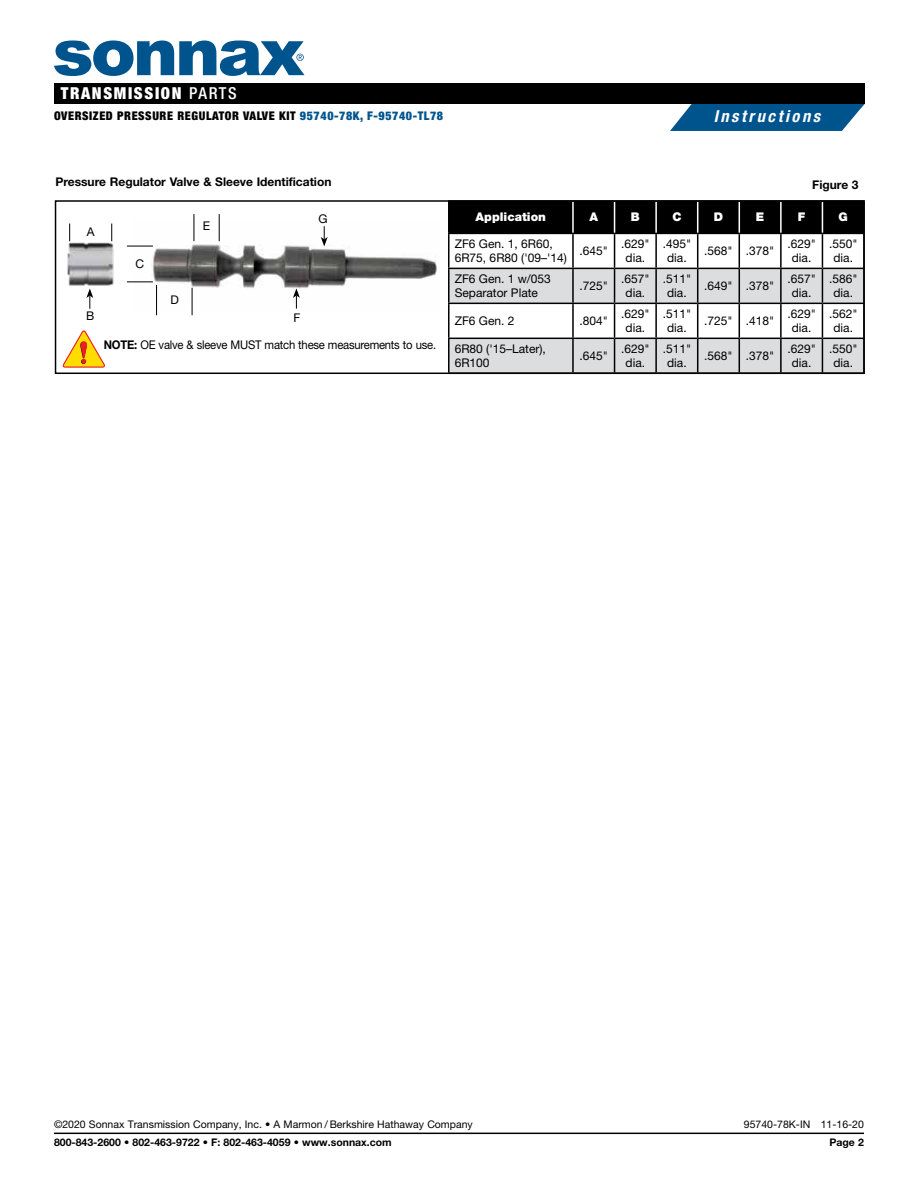
<style>
.page{position:relative;width:918px;height:1188px;background:#fff}
.page>*{position:absolute;margin:0;border:0;box-sizing:border-box;transform-origin:0 0}
.t1{font:900 condensed 16.5px "Helvetica Neue LT Std";letter-spacing:.1em;color:#fff}
.t2{font:italic 700 condensed 16.5px "Helvetica Neue LT Std";letter-spacing:.155em;color:#fff}
.t3{font:12px/14.4px "Helvetica Neue LT Std";color:#000;text-align:center}
.t4{font:900 condensed 12px "Helvetica Neue LT Std";letter-spacing:.05em;color:#000}
.t5{font:12px "Helvetica Neue LT Std";letter-spacing:-.02em;color:#000;scale:.94 1}
.t6{font:700 12px "Helvetica Neue LT Std";color:#000}
.t7{font:900 12px "Helvetica Neue LT Std";color:#fff}
.t8{font:10.5px "Helvetica Neue LT Std";color:#000}
.t9{font:700 10.5px "Helvetica Neue LT Std";color:#000}
.s1{font-weight:500}
.s2{color:#00548e}
.s3{font-weight:700}
</style>
<div class="page">
<img style="left:67px;top:241px;width:47px;height:45px">
<svg style="left:86px;top:289px;width:7px;height:20px"></svg>
<svg style="left:69px;top:224px;width:1px;height:17px"></svg>
<svg style="left:111px;top:224px;width:1px;height:17px"></svg>
<svg style="left:63px;top:330px;width:42px;height:38px"></svg>
<img style="left:135px;top:219px;width:302px;height:92px">
<svg style="left:127px;top:246px;width:26px;height:1px"></svg>
<svg style="left:127px;top:281px;width:26px;height:1px"></svg>
<hr style="left:156px;top:285px;width:1px;height:30px;background:#000">
<svg style="left:192px;top:288px;width:1px;height:27px"></svg>
<svg style="left:194px;top:214px;width:1px;height:27px"></svg>
<svg style="left:219px;top:214px;width:1px;height:27px"></svg>
<svg style="left:293px;top:288px;width:7px;height:21px"></svg>
<svg style="left:321px;top:226px;width:7px;height:20px"></svg>
<div style="left:450px;top:203px;width:412px;height:30px;background:#000"></div>
<svg style="left:450px;top:269px;width:412px;height:102px"></svg>
<hr style="left:448px;top:234px;width:2px;height:34px;background:#000">
<hr style="left:572px;top:234px;width:2px;height:34px;background:#000">
<hr style="left:614px;top:234px;width:1px;height:34px;background:#000">
<hr style="left:655px;top:234px;width:2px;height:34px;background:#000">
<hr style="left:697px;top:234px;width:1px;height:34px;background:#000">
<hr style="left:739px;top:234px;width:1px;height:34px;background:#000">
<hr style="left:780px;top:234px;width:2px;height:34px;background:#000">
<hr style="left:822px;top:234px;width:1px;height:34px;background:#000">
<hr style="left:448px;top:268px;width:125px;height:1px;background:#000">
<hr style="left:448px;top:269px;width:2px;height:34px;background:#000">
<hr style="left:573px;top:268px;width:42px;height:1px;background:#000">
<hr style="left:615px;top:268px;width:41px;height:1px;background:#000">
<hr style="left:656px;top:268px;width:42px;height:1px;background:#000">
<hr style="left:698px;top:268px;width:41px;height:1px;background:#000">
<hr style="left:739px;top:268px;width:42px;height:1px;background:#000">
<hr style="left:781px;top:268px;width:41px;height:1px;background:#000">
<hr style="left:822px;top:268px;width:43px;height:1px;background:#000">
<hr style="left:448px;top:303px;width:125px;height:1px;background:#000">
<hr style="left:448px;top:304px;width:2px;height:34px;background:#000">
<hr style="left:573px;top:303px;width:42px;height:1px;background:#000">
<hr style="left:572px;top:304px;width:2px;height:34px;background:#000">
<hr style="left:656px;top:303px;width:42px;height:1px;background:#000">
<hr style="left:698px;top:303px;width:41px;height:1px;background:#000">
<hr style="left:697px;top:304px;width:1px;height:34px;background:#000">
<hr style="left:739px;top:303px;width:42px;height:1px;background:#000">
<hr style="left:739px;top:304px;width:1px;height:34px;background:#000">
<hr style="left:781px;top:303px;width:41px;height:1px;background:#000">
<hr style="left:780px;top:304px;width:2px;height:34px;background:#000">
<hr style="left:822px;top:303px;width:43px;height:1px;background:#000">
<hr style="left:822px;top:304px;width:1px;height:34px;background:#000">
<hr style="left:448px;top:338px;width:125px;height:1px;background:#000">
<hr style="left:448px;top:339px;width:2px;height:34px;background:#000">
<hr style="left:573px;top:338px;width:42px;height:1px;background:#000">
<hr style="left:572px;top:339px;width:2px;height:34px;background:#000">
<hr style="left:614px;top:339px;width:1px;height:34px;background:#000">
<hr style="left:656px;top:338px;width:42px;height:1px;background:#000">
<hr style="left:655px;top:339px;width:2px;height:34px;background:#000">
<hr style="left:698px;top:338px;width:41px;height:1px;background:#000">
<hr style="left:697px;top:339px;width:1px;height:34px;background:#000">
<hr style="left:739px;top:338px;width:42px;height:1px;background:#000">
<hr style="left:739px;top:339px;width:1px;height:34px;background:#000">
<hr style="left:781px;top:338px;width:41px;height:1px;background:#000">
<hr style="left:780px;top:339px;width:2px;height:34px;background:#000">
<hr style="left:822px;top:338px;width:43px;height:1px;background:#000">
<hr style="left:822px;top:339px;width:1px;height:34px;background:#000">
<hr style="left:448px;top:202px;width:2px;height:31px;background:#000">
<hr style="left:448px;top:233px;width:125px;height:1px;background:#000">
<hr style="left:573px;top:233px;width:42px;height:1px;background:#000">
<hr style="left:615px;top:233px;width:41px;height:1px;background:#000">
<hr style="left:656px;top:233px;width:42px;height:1px;background:#000">
<hr style="left:698px;top:233px;width:41px;height:1px;background:#000">
<hr style="left:739px;top:233px;width:42px;height:1px;background:#000">
<hr style="left:781px;top:233px;width:41px;height:1px;background:#000">
<hr style="left:822px;top:233px;width:43px;height:1px;background:#000">
<hr style="left:614px;top:202px;width:1px;height:31px;background:#fff">
<hr style="left:655px;top:202px;width:2px;height:31px;background:#fff">
<hr style="left:697px;top:202px;width:1px;height:31px;background:#fff">
<hr style="left:739px;top:202px;width:1px;height:31px;background:#fff">
<hr style="left:780px;top:202px;width:2px;height:31px;background:#fff">
<hr style="left:822px;top:202px;width:1px;height:31px;background:#fff">
<hr style="left:572px;top:202px;width:2px;height:31px;background:#fff">
<hr style="left:572px;top:269px;width:2px;height:34px;background:#000">
<hr style="left:614px;top:269px;width:1px;height:34px;background:#000">
<hr style="left:655px;top:269px;width:2px;height:34px;background:#000">
<hr style="left:697px;top:269px;width:1px;height:34px;background:#000">
<hr style="left:739px;top:269px;width:1px;height:34px;background:#000">
<hr style="left:780px;top:269px;width:2px;height:34px;background:#000">
<hr style="left:822px;top:269px;width:1px;height:34px;background:#000">
<hr style="left:615px;top:303px;width:41px;height:1px;background:#000">
<hr style="left:614px;top:304px;width:1px;height:34px;background:#000">
<hr style="left:655px;top:304px;width:2px;height:34px;background:#000">
<hr style="left:615px;top:338px;width:41px;height:1px;background:#000">
<div style="left:55px;top:200px;width:810px;height:174px;border:2px solid #000"></div>
<hr style="left:54px;top:1133px;width:810px;height:1px;background:#000">
<svg style="left:670px;top:104px;width:195px;height:27px"></svg>
<div style="left:54px;top:83px;width:811px;height:21px;background:#000"></div>
<svg style="left:54px;top:40px;width:250px;height:36px"></svg>
<h1 class="t1" style="left:61px;top:83px;width:178px">TRANSMISSION <span class="s1">PARTS</span></h1>
<p class="t4" style="left:54px;top:109px;width:391px">OVERSIZED PRESSURE REGULATOR VALVE KIT <span class="s2">95740-78K, F-95740-TL78</span></p>
<h1 class="t2" style="left:714px;top:107px;width:108px">Instructions</h1>
<p class="t6" style="left:55px;top:175px;width:278px">Pressure Regulator Valve &amp; Sleeve Identification</p>
<p class="t6" style="left:812px;top:177px;width:48px">Figure 3</p>
<p class="t7" style="left:476px;top:210px;width:72px">Application</p>
<p class="t7" style="left:589px;top:210px;width:10px">A</p>
<p class="t7" style="left:631px;top:210px;width:10px">B</p>
<p class="t7" style="left:672px;top:210px;width:11px">C</p>
<p class="t7" style="left:714px;top:210px;width:11px">D</p>
<p class="t7" style="left:756px;top:210px;width:10px">E</p>
<p class="t7" style="left:798px;top:210px;width:9px">F</p>
<p class="t7" style="left:839px;top:210px;width:11px">G</p>
<p class="t3" style="left:455px;top:236px;width:114px;text-align:left">ZF6 Gen. 1, 6R60,<br>6R75, 6R80 ('09–'14)</p>
<p class="t3" style="left:580px;top:244px;width:30px">.645"</p>
<p class="t3" style="left:621px;top:236px;width:30px">.629" dia.</p>
<p class="t3" style="left:663px;top:236px;width:30px">.495" dia.</p>
<p class="t3" style="left:704px;top:244px;width:72px">.568" .378"</p>
<p class="t3" style="left:787px;top:236px;width:30px">.629" dia.</p>
<p class="t3" style="left:829px;top:236px;width:30px">.550" dia.</p>
<p class="t3" style="left:455px;top:271px;width:98px;text-align:left">ZF6 Gen. 1 w/053<br>Separator Plate</p>
<p class="t3" style="left:580px;top:279px;width:30px">.725"</p>
<p class="t3" style="left:621px;top:271px;width:30px">.657" dia.</p>
<p class="t3" style="left:663px;top:271px;width:30px">.511" dia.</p>
<p class="t3" style="left:704px;top:279px;width:72px">.649" .378"</p>
<p class="t3" style="left:787px;top:271px;width:30px">.657" dia.</p>
<p class="t3" style="left:829px;top:271px;width:30px">.586" dia.</p>
<p class="t3" style="left:455px;top:313px;width:61px">ZF6 Gen. 2</p>
<p class="t3" style="left:580px;top:313px;width:30px">.804"</p>
<p class="t3" style="left:621px;top:306px;width:30px">.629" dia.</p>
<p class="t3" style="left:663px;top:306px;width:30px">.511" dia.</p>
<p class="t3" style="left:704px;top:313px;width:72px">.725" .418"</p>
<p class="t3" style="left:787px;top:306px;width:30px">.629" dia.</p>
<p class="t3" style="left:829px;top:306px;width:30px">.562" dia.</p>
<p class="t3" style="left:455px;top:341px;width:93px;text-align:left">6R80 ('15–Later),<br>6R100</p>
<p class="t3" style="left:580px;top:348px;width:30px">.645"</p>
<p class="t3" style="left:621px;top:341px;width:30px">.629" dia.</p>
<p class="t3" style="left:663px;top:341px;width:30px">.511" dia.</p>
<p class="t3" style="left:704px;top:348px;width:72px">.568" .378"</p>
<p class="t3" style="left:787px;top:341px;width:30px">.629" dia.</p>
<p class="t3" style="left:829px;top:341px;width:30px">.550" dia.</p>
<p class="t3" style="left:319px;top:211px;width:11px">G</p>
<p class="t3" style="left:203px;top:219px;width:9px">E</p>
<p class="t3" style="left:87px;top:225px;width:9px">A</p>
<p class="t3" style="left:136px;top:257px;width:10px">C</p>
<p class="t3" style="left:170px;top:293px;width:10px">D</p>
<p class="t3" style="left:86px;top:309px;width:10px">B</p>
<p class="t3" style="left:293px;top:310px;width:8px">F</p>
<p class="t5" style="left:104px;top:338px;width:355px"><span class="s3">NOTE:</span> OE valve &amp; sleeve MUST match these measurements to use.</p>
<p class="t8" style="left:54px;top:1118px;width:420px">©2020 Sonnax Transmission Company, Inc. • A Marmon / Berkshire Hathaway Company</p>
<p class="t8" style="left:744px;top:1118px;width:122px">95740-78K-IN 11-16-20</p>
<p class="t9" style="left:54px;top:1136px;width:339px">800-843-2600 • 802-463-9722 • F: 802-463-4059 • www.sonnax.com</p>
<p class="t9" style="left:829px;top:1136px;width:36px">Page 2</p>
</div>
